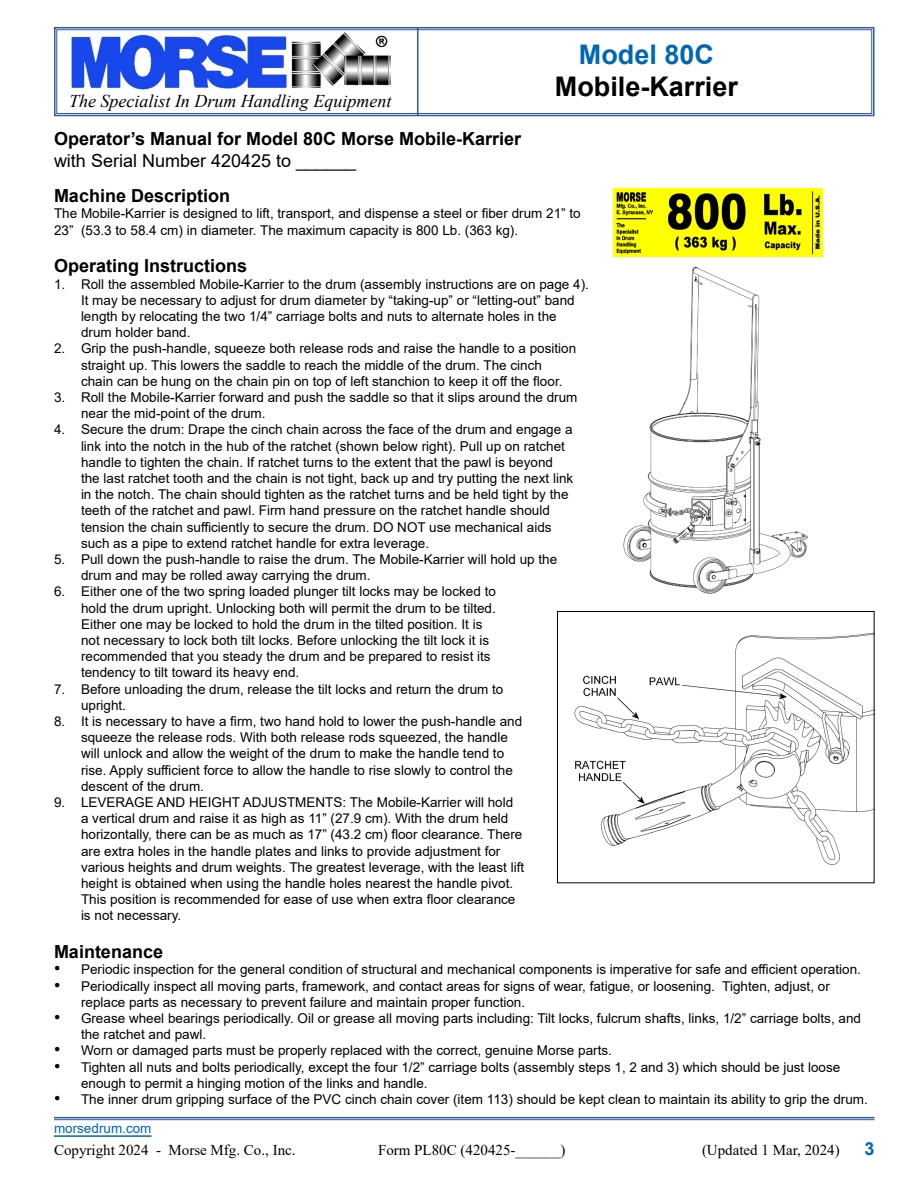
<style>
.page{position:relative;width:918px;height:1188px;background:#fff}
.page>*{position:absolute;margin:0;border:0;box-sizing:border-box;transform-origin:0 0}
.t1{font:700 27px "Arial";color:#000}
.t2{font:700 27px "Arial";color:#0067b1}
.t3{font:700 18px "Arial";color:#000}
.t4{font:italic 18px "Times New Roman";color:#000}
.t5{font:18px "Arial";color:#000}
.t6{font:700 18px "Arial";color:#0067b1}
.t7{font:15px "Times New Roman";color:#000}
.t8{font:13.5px/16.2px "Arial";color:#000}
.t9{font:13.5px "Arial";color:#0067b1}
.s1{font-family:"Times New Roman";font-size:18px}
</style>
<div class="page">
<svg style="left:54px;top:27px;width:821px;height:90px"></svg>
<div style="left:56px;top:29px;width:816px;height:85px;border:1px solid #2f5a9f"></div>
<hr style="left:417px;top:28px;width:1px;height:88px;background:#2f5a9f">
<hr style="left:54px;top:1135px;width:98px;height:2px;background:#0067b1">
<hr style="left:54px;top:1117px;width:820px;height:1px;background:#2f5a9f">
<hr style="left:54px;top:1119px;width:820px;height:1px;background:#2f5a9f">
<img style="left:614px;top:189px;width:208px;height:68px">
<img style="left:574px;top:633px;width:298px;height:232px">
<div style="left:557px;top:611px;width:317px;height:272px;border:1px solid #000"></div>
<img style="left:623px;top:266px;width:185px;height:328px">
<h2 class="t4" style="left:69px;top:89px;width:324px">The Specialist In Drum Handling Equipment</h2>
<h2 class="t3" style="left:54px;top:126px;width:469px">Operator’s Manual for Model 80C Morse Mobile-Karrier</h2>
<h2 class="t5" style="left:54px;top:148px;width:304px">with Serial Number 420425 to ______</h2>
<h1 class="t2" style="left:579px;top:35px;width:137px">Model 80C</h1>
<h1 class="t1" style="left:555px;top:68px;width:185px">Mobile-Karrier</h1>
<h2 class="t3" style="left:54px;top:183px;width:178px">Machine Description</h2>
<p class="t8" style="left:54px;top:205px;width:528px">The Mobile-Karrier is designed to lift, transport, and dispense a steel or fiber drum 21” to<br>23” (53.3 to 58.4 cm) in diameter. The maximum capacity is 800 Lb. (363 kg).</p>
<h2 class="t3" style="left:54px;top:253px;width:195px">Operating Instructions</h2>
<p class="t8" style="left:81px;top:276px;width:509px;text-indent:-27px">1. Roll the assembled Mobile-Karrier to the drum (assembly instructions are on page 4).<br>It may be necessary to adjust for drum diameter by “taking-up” or “letting-out” band length by relocating the two 1/4” carriage bolts and nuts to alternate holes in the drum holder band.</p>
<p class="t8" style="left:81px;top:340px;width:497px;text-indent:-27px">2. Grip the push-handle, squeeze both release rods and raise the handle to a position straight up. This lowers the saddle to reach the middle of the drum. The cinch chain can be hung on the chain pin on top of left stanchion to keep it off the floor.</p>
<p class="t8" style="left:81px;top:389px;width:498px;text-indent:-27px">3. Roll the Mobile-Karrier forward and push the saddle so that it slips around the drum near the mid-point of the drum.</p>
<p class="t8" style="left:81px;top:421px;width:494px;text-indent:-27px">4. Secure the drum: Drape the cinch chain across the face of the drum and engage a link into the notch in the hub of the ratchet (shown below right). Pull up on ratchet handle to tighten the chain. If ratchet turns to the extent that the pawl is beyond the last ratchet tooth and the chain is not tight, back up and try putting the next link in the notch. The chain should tighten as the ratchet turns and be held tight by the teeth of the ratchet and pawl. Firm hand pressure on the ratchet handle should tension the chain sufficiently to secure the drum. DO NOT use mechanical aids such as a pipe to extend ratchet handle for extra leverage.</p>
<p class="t8" style="left:81px;top:551px;width:478px;text-indent:-27px">5. Pull down the push-handle to raise the drum. The Mobile-Karrier will hold up the drum and may be rolled away carrying the drum.</p>
<p class="t8" style="left:81px;top:583px;width:416px;text-indent:-27px">6. Either one of the two spring loaded plunger tilt locks may be locked to hold the drum upright. Unlocking both will permit the drum to be tilted.<br>Either one may be locked to hold the drum in the tilted position. It is not necessary to lock both tilt locks. Before unlocking the tilt lock it is recommended that you steady the drum and be prepared to resist its tendency to tilt toward its heavy end.</p>
<p class="t8" style="left:81px;top:681px;width:424px;text-indent:-27px">7. Before unloading the drum, release the tilt locks and return the drum to upright.</p>
<p class="t8" style="left:81px;top:713px;width:443px;text-indent:-27px">8. It is necessary to have a firm, two hand hold to lower the push-handle and squeeze the release rods. With both release rods squeezed, the handle will unlock and allow the weight of the drum to make the handle tend to rise. Apply sufficient force to allow the handle to rise slowly to control the descent of the drum.</p>
<p class="t8" style="left:81px;top:794px;width:445px;text-indent:-27px">9. LEVERAGE AND HEIGHT ADJUSTMENTS: The Mobile-Karrier will hold<br>a vertical drum and raise it as high as 11” (27.9 cm). With the drum held horizontally, there can be as much as 17” (43.2 cm) floor clearance. There are extra holes in the handle plates and links to provide adjustment for various heights and drum weights. The greatest leverage, with the least lift height is obtained when using the handle holes nearest the handle pivot.<br>This position is recommended for ease of use when extra floor clearance is not necessary.</p>
<h2 class="t3" style="left:54px;top:939px;width:111px">Maintenance</h2>
<p class="t8" style="left:54px;top:961px;width:809px"><span class="s1">•</span> Periodic inspection for the general condition of structural and mechanical components is imperative for safe and efficient operation.</p>
<p class="t8" style="left:81px;top:978px;width:750px;text-indent:-27px"><span class="s1">•</span> Periodically inspect all moving parts, framework, and contact areas for signs of wear, fatigue, or loosening. Tighten, adjust, or replace parts as necessary to prevent failure and maintain proper function.</p>
<p class="t8" style="left:81px;top:1010px;width:782px;text-indent:-27px"><span class="s1">•</span> Grease wheel bearings periodically. Oil or grease all moving parts including: Tilt locks, fulcrum shafts, links, 1/2” carriage bolts, and the ratchet and pawl.</p>
<p class="t8" style="left:54px;top:1042px;width:559px"><span class="s1">•</span> Worn or damaged parts must be properly replaced with the correct, genuine Morse parts.</p>
<p class="t8" style="left:81px;top:1059px;width:761px;text-indent:-27px"><span class="s1">•</span> Tighten all nuts and bolts periodically, except the four 1/2” carriage bolts (assembly steps 1, 2 and 3) which should be just loose enough to permit a hinging motion of the links and handle.</p>
<p class="t8" style="left:54px;top:1091px;width:815px"><span class="s1">•</span> The inner drum gripping surface of the PVC cinch chain cover (item 113) should be kept clean to maintain its ability to grip the drum.</p>
<p class="t9" style="left:54px;top:1119px;width:99px">morsedrum.com</p>
<p class="t7" style="left:54px;top:1139px;width:243px">Copyright 2024 - Morse Mfg. Co., Inc.</p>
<p class="t7" style="left:378px;top:1139px;width:189px">Form PL80C (420425-______)</p>
<p class="t7" style="left:702px;top:1139px;width:139px">(Updated 1 Mar, 2024)</p>
<h2 class="t6" style="left:864px;top:1136px;width:12px">3</h2>
</div>
